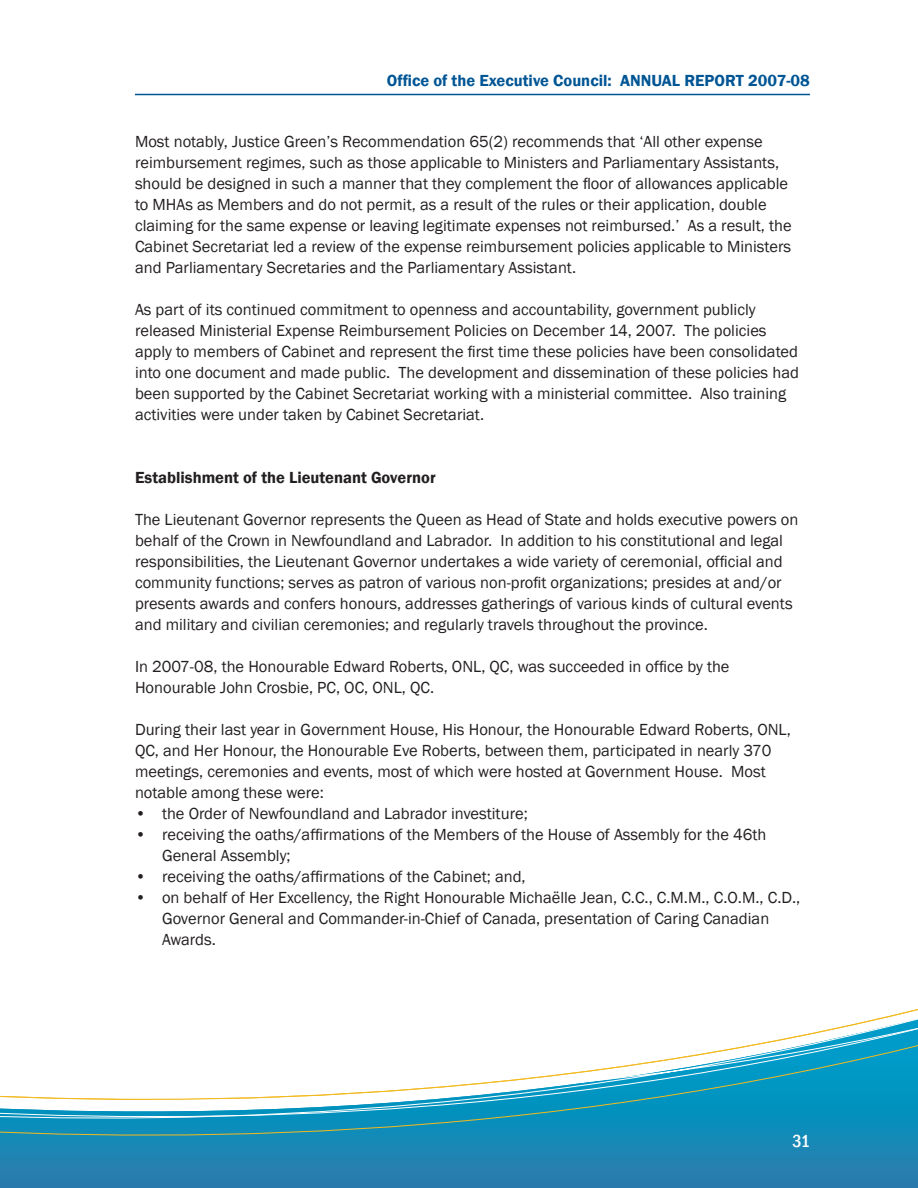
<style>
.page{position:relative;width:918px;height:1188px;background:#fff}
.page>*{position:absolute;margin:0;border:0;box-sizing:border-box;transform-origin:0 0}
.t1{font:500 condensed 18px "Franklin Gothic";color:#fff}
.t2{font:16.5px/21px "Franklin Gothic";color:#231f20}
.t3{font:600 16.5px "Franklin Gothic";color:#005595}
.t4{font:600 16.5px "Franklin Gothic";color:#231f20}
</style>
<div class="page">
<svg style="left:1px;top:1136px;width:917px;height:52px;background:#2181b1"></svg>
<svg style="left:1px;top:1009px;width:917px;height:127px"></svg>
<svg style="left:0;top:1095px;width:1px;height:93px"></svg>
<hr style="left:135px;top:94px;width:675px;height:1px;background:#005595">
<p class="t3" style="left:387px;top:70px;width:425px">Office of the Executive Council: ANNUAL REPORT 2007-08</p>
<p class="t2" style="left:135px;top:131px;width:658px">Most notably, Justice Green’s Recommendation 65(2) recommends that ‘All other expense reimbursement regimes, such as those applicable to Ministers and Parliamentary Assistants, should be designed in such a manner that they complement the floor of allowances applicable to MHAs as Members and do not permit, as a result of the rules or their application, double claiming for the same expense or leaving legitimate expenses not reimbursed.’ As a result, the Cabinet Secretariat led a review of the expense reimbursement policies applicable to Ministers and Parliamentary Secretaries and the Parliamentary Assistant.</p>
<p class="t2" style="left:135px;top:299px;width:665px">As part of its continued commitment to openness and accountability, government publicly released Ministerial Expense Reimbursement Policies on December 14, 2007. The policies apply to members of Cabinet and represent the first time these policies have been consolidated into one document and made public. The development and dissemination of these policies had been supported by the Cabinet Secretariat working with a ministerial committee. Also training activities were under taken by Cabinet Secretariat.</p>
<p class="t4" style="left:135px;top:467px;width:302px">Establishment of the Lieutenant Governor</p>
<p class="t2" style="left:135px;top:509px;width:665px">The Lieutenant Governor represents the Queen as Head of State and holds executive powers on behalf of the Crown in Newfoundland and Labrador. In addition to his constitutional and legal responsibilities, the Lieutenant Governor undertakes a wide variety of ceremonial, official and community functions; serves as patron of various non-profit organizations; presides at and/or presents awards and confers honours, addresses gatherings of various kinds of cultural events and military and civilian ceremonies; and regularly travels throughout the province.</p>
<p class="t2" style="left:135px;top:656px;width:596px">In 2007-08, the Honourable Edward Roberts, ONL, QC, was succeeded in office by the<br>Honourable John Crosbie, PC, OC, ONL, QC.</p>
<p class="t2" style="left:135px;top:719px;width:657px">During their last year in Government House, His Honour, the Honourable Edward Roberts, ONL,</p>
<p class="t2" style="left:135px;top:740px;width:638px">QC, and Her Honour, the Honourable Eve Roberts, between them, participated in nearly 370</p>
<p class="t2" style="left:135px;top:761px;width:632px">meetings, ceremonies and events, most of which were hosted at Government House. Most</p>
<p class="t2" style="left:135px;top:782px;width:190px">notable among these were:</p>
<p class="t2" style="left:162px;top:803px;width:367px">the Order of Newfoundland and Labrador investiture;</p>
<p class="t2" style="left:162px;top:824px;width:606px">receiving the oaths/affirmations of the Members of the House of Assembly for the 46th</p>
<p class="t2" style="left:162px;top:845px;width:130px">General Assembly;</p>
<p class="t2" style="left:162px;top:866px;width:365px">receiving the oaths/affirmations of the Cabinet; and,</p>
<p class="t2" style="left:162px;top:887px;width:640px">on behalf of Her Excellency, the Right Honourable Michaëlle Jean, C.C., C.M.M., C.O.M., C.D.,</p>
<p class="t2" style="left:162px;top:908px;width:609px">Governor General and Commander-in-Chief of Canada, presentation of Caring Canadian</p>
<p class="t2" style="left:162px;top:929px;width:55px">Awards.</p>
<p class="t2" style="left:135px;top:803px;width:13px">• •</p>
<p class="t2" style="left:135px;top:866px;width:13px">• •</p>
<p class="t1" style="left:793px;top:1129px;width:9px">31</p>
</div>
